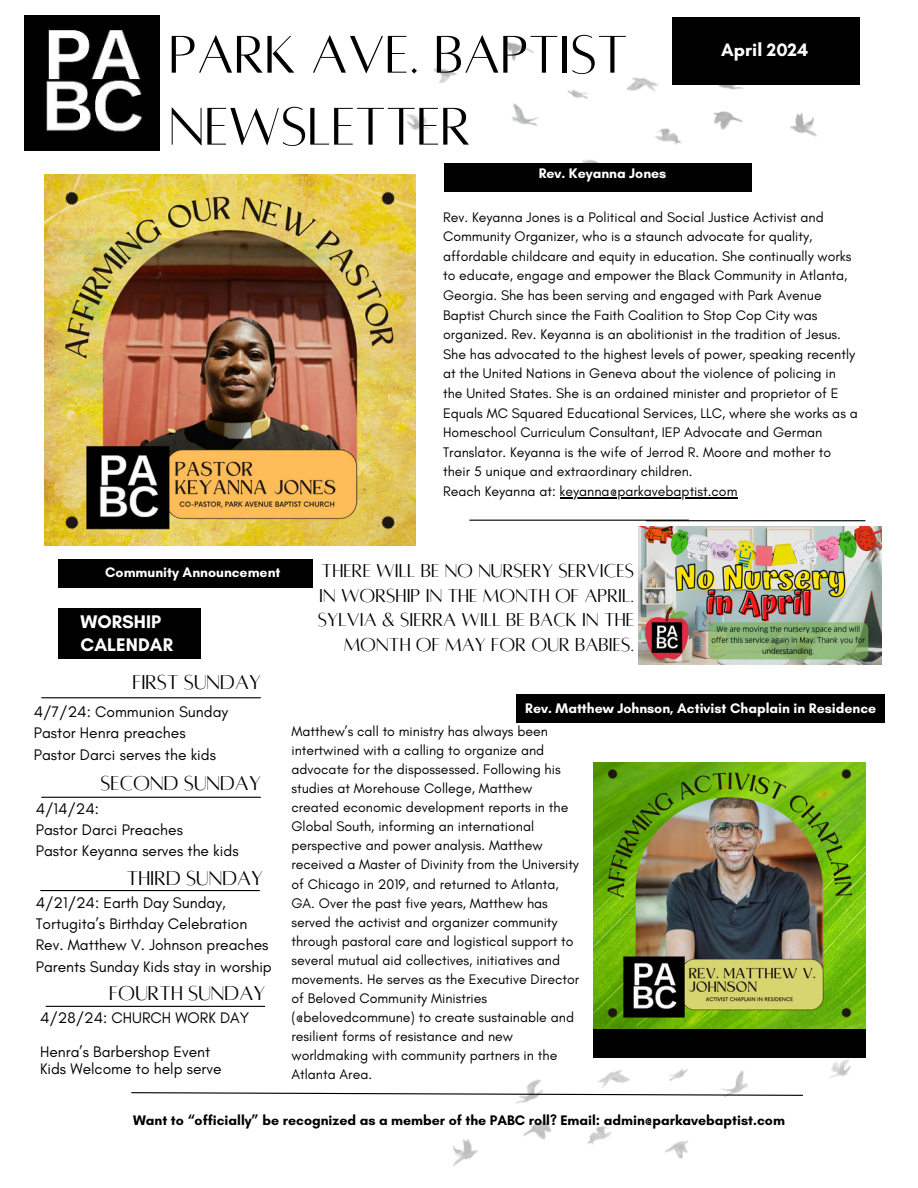
<style>
.page{position:relative;width:918px;height:1188px;background:#fff}
.page>*{position:absolute;margin:0;border:0;box-sizing:border-box;transform-origin:0 0}
.t1{font:58.5px/72px "Alta regular";color:#000}
.t2{font:22.2px "Alta regular";color:#000}
.t3{font:20.7px/24.8px "Alta regular";color:#000;text-align:right}
.t4{font:700 18.6px/23.7px "Glacial Indifference";color:#fff}
.t5{font:700 18.3px "Glacial Indifference";color:#fff}
.t6{font:15.6px/21.3px "Glacial Indifference";color:#000}
.t7{font:14.1px/19px "Glacial Indifference";color:#000}
.t8{font:700 14.1px "Glacial Indifference";color:#fff}
.t9{font:700 14.1px "Glacial Indifference";color:#000}
</style>
<div class="page">
<hr style="left:470px;top:520px;width:219px;height:1px;background:#000">
<img style="left:406px;top:41px;width:420px;height:151px">
<svg style="left:131px;top:1092px;width:306px;height:3px"></svg>
<div style="left:445px;top:164px;width:307px;height:28px;background:#000"></div>
<div style="left:58px;top:559px;width:254px;height:28px;background:#000"></div>
<div style="left:672px;top:17px;width:188px;height:67px;background:#000"></div>
<img style="left:24px;top:16px;width:135px;height:135px">
<img style="left:437px;top:1057px;width:418px;height:110px">
<hr style="left:42px;top:797px;width:218px;height:1px;background:#000">
<hr style="left:42px;top:697px;width:218px;height:1px;background:#000">
<img style="left:593px;top:763px;width:273px;height:266px">
<div style="left:593px;top:1029px;width:273px;height:28px;background:#000"></div>
<div style="left:516px;top:695px;width:369px;height:28px;background:#000"></div>
<div style="left:58px;top:608px;width:143px;height:51px;background:#000"></div>
<img style="left:44px;top:174px;width:372px;height:371px">
<hr style="left:41px;top:890px;width:218px;height:1px;background:#000">
<hr style="left:46px;top:1006px;width:219px;height:1px;background:#000">
<hr style="left:646px;top:520px;width:219px;height:1px;background:#000">
<img style="left:639px;top:527px;width:243px;height:137px">
<hr style="left:560px;top:497px;width:177px;height:2px;background:#000">
<p class="t1" style="left:169px;top:19px;width:460px">PARK AVE. BAPTIST<br>NEWSLETTER</p>
<p class="t8" style="left:539px;top:165px;width:129px">Rev. Keyanna Jones</p>
<p class="t5" style="left:721px;top:38px;width:88px">April 2024</p>
<h3 class="t7" style="left:443px;top:207px;width:416px;line-height:19.6px">Rev. Keyanna Jones is a Political and Social Justice Activist and Community Organizer, who is a staunch advocate for quality, affordable childcare and equity in education. She continually works to educate, engage and empower the Black Community in Atlanta, Georgia. She has been serving and engaged with Park Avenue Baptist Church since the Faith Coalition to Stop Cop City was organized. Rev. Keyanna is an abolitionist in the tradition of Jesus.<br>She has advocated to the highest levels of power, speaking recently at the United Nations in Geneva about the violence of policing in the United States. She is an ordained minister and proprietor of E Equals MC Squared Educational Services, LLC, where she works as a Homeschool Curriculum Consultant, IEP Advocate and German Translator. Keyanna is the wife of Jerrod R. Moore and mother to their 5 unique and extraordinary children.</h3>
<h4 class="t7" style="left:443px;top:482px;width:296px">Reach Keyanna at: keyanna@parkavebaptist.com</h4>
<p class="t8" style="left:105px;top:564px;width:177px">Community Announcement</p>
<p class="t4" style="left:81px;top:609px;width:94px">WORSHIP<br>CALENDAR</p>
<p class="t2" style="left:133px;top:672px;width:130px">FIRST SUNDAY</p>
<h3 class="t6" style="left:34px;top:701px;width:196px">4/7/24: Communion Sunday</h3>
<p class="t6" style="left:34px;top:722px;width:153px">Pastor Henra preaches</p>
<p class="t6" style="left:34px;top:744px;width:184px">Pastor Darci serves the kids</p>
<p class="t2" style="left:101px;top:773px;width:162px">SECOND SUNDAY</p>
<h3 class="t6" style="left:36px;top:798px;width:65px">4/14/24:</h3>
<p class="t6" style="left:36px;top:819px;width:149px">Pastor Darci Preaches</p>
<p class="t6" style="left:36px;top:840px;width:204px">Pastor Keyanna serves the kids</p>
<p class="t6" style="left:36px;top:891px;width:213px">4/21/24: Earth Day Sunday,<br>Tortugita’s Birthday Celebration</p>
<p class="t6" style="left:36px;top:934px;width:234px">Rev. Matthew V. Johnson preaches</p>
<h3 class="t6" style="left:36px;top:956px;width:238px">Parents Sunday Kids stay in worship</h3>
<h6 class="t6" style="left:40px;top:1007px;width:211px">4/28/24: CHURCH WORK DAY</h6>
<p class="t6" style="left:40px;top:1041px;width:172px">Henra’s Barbershop Event</p>
<p class="t6" style="left:40px;top:1058px;width:183px">Kids Welcome to help serve</p>
<p class="t2" style="left:127px;top:867px;width:138px">THIRD SUNDAY</p>
<h5 class="t2" style="left:109px;top:982px;width:158px">FOURTH SUNDAY</h5>
<p class="t3" style="left:318px;top:558px;width:318px">THERE WILL BE NO NURSERY SERVICES<br>IN WORSHIP IN THE MONTH OF APRIL.<br>SYLVIA &amp; SIERRA WILL BE BACK IN THE<br>MONTH OF MAY FOR OUR BABIES.</p>
<p class="t8" style="left:525px;top:699px;width:353px">Rev. Matthew Johnson, Activist Chaplain in Residence</p>
<p class="t7" style="left:291px;top:722px;width:289px">Matthew’s call to ministry has always been intertwined with a calling to organize and advocate for the dispossessed. Following his studies at Morehouse College, Matthew created economic development reports in the Global South, informing an international perspective and power analysis. Matthew received a Master of Divinity from the University of Chicago in 2019, and returned to Atlanta, GA. Over the past five years, Matthew has served the activist and organizer community through pastoral care and logistical support to several mutual aid collectives, initiatives and movements. He serves as the Executive Director of Beloved Community Ministries (@belovedcommune) to create sustainable and resilient forms of resistance and new worldmaking with community partners in the Atlanta Area.</p>
<p class="t9" style="left:133px;top:1112px;width:653px">Want to “officially” be recognized as a member of the PABC roll? Email: admin@parkavebaptist.com</p>
</div>
